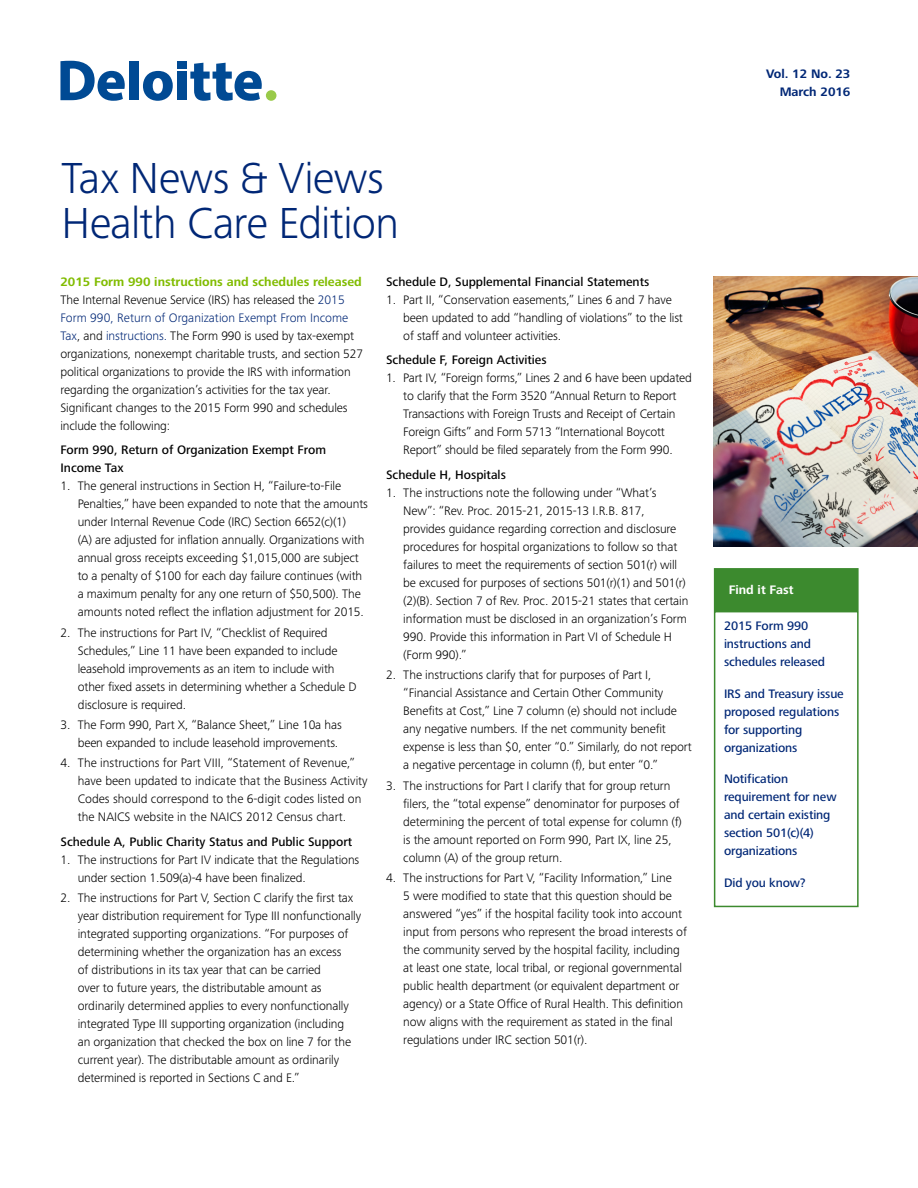
<style>
.page{position:relative;width:918px;height:1188px;background:#fff}
.page>*{position:absolute;margin:0;border:0;box-sizing:border-box;transform-origin:0 0}
.t1{font:300 45px/45px "Frutiger Next Pro";letter-spacing:-.015em;color:#002776}
.t2{font:300 12.75px/18px "Frutiger Next Pro";letter-spacing:-.01em;color:#000}
.t3{font:500 12.75px/18px "Frutiger Next Pro";letter-spacing:-.01em;color:#002776}
.t4{font:500 12.75px/18px "Frutiger Next Pro";color:#000}
.t5{font:700 12.75px/18px "Frutiger Next Pro";color:#002776;text-align:right}
.t6{font:700 12.75px "Frutiger Next Pro";color:#fff}
.s1{font-weight:700;color:#81bc00}
.s2{color:#002776}
</style>
<div class="page">
<div style="left:129px;top:61px;width:10px;height:39px;background:#004a94"></div>
<svg style="left:143px;top:71px;width:30px;height:30px"></svg>
<div style="left:177px;top:72px;width:9px;height:28px;background:#004a94"></div>
<div style="left:177px;top:61px;width:9px;height:8px;background:#004a94"></div>
<svg style="left:190px;top:63px;width:72px;height:38px"></svg>
<div style="left:266px;top:90px;width:10px;height:11px;background:#99ca49;border-radius:50%"></div>
<svg style="left:60px;top:61px;width:65px;height:40px"></svg>
<div style="left:714px;top:611px;width:145px;height:296px;border:2px solid #3c8a2e"></div>
<div style="left:715px;top:569px;width:143px;height:41px;background:#3c8a2e"></div>
<div style="left:714px;top:568px;width:145px;height:43px;border:2px solid #3c8a2e"></div>
<img style="left:714px;top:276px;width:204px;height:270px">
<h1 class="t1" style="left:62px;top:155px;width:339px">Tax News &amp; Views<br>Health Care Edition</h1>
<p class="t2" style="left:60px;top:272px;width:304px"><span class="s1">2015 Form 990 instructions and schedules released </span>The Internal Revenue Service (IRS) has released the <span class="s2">2015<br>Form 990, Return of Organization Exempt From Income Tax</span>, and <span class="s2">instructions.</span> The Form 990 is used by tax-exempt organizations, nonexempt charitable trusts, and section 527 political organizations to provide the IRS with information regarding the organization’s activities for the tax year.<br>Significant changes to the 2015 Form 990 and schedules include the following:</p>
<p class="t4" style="left:60px;top:441px;width:267px">Form 990, Return of Organization Exempt From<br>Income Tax</p>
<p class="t2" style="left:78px;top:477px;width:292px;text-indent:-17px">1. The general instructions in Section H, “Failure-to-File Penalties,” have been expanded to note that the amounts under Internal Revenue Code (IRC) Section 6652(c)(1)<br>(A) are adjusted for inflation annually. Organizations with annual gross receipts exceeding $1,015,000 are subject to a penalty of $100 for each day failure continues (with a maximum penalty for any one return of $50,500). The amounts noted reflect the inflation adjustment for 2015.</p>
<p class="t2" style="left:78px;top:623px;width:280px;text-indent:-17px">2. The instructions for Part IV, “Checklist of Required Schedules,” Line 11 have been expanded to include leasehold improvements as an item to include with other fixed assets in determining whether a Schedule D disclosure is required.</p>
<p class="t2" style="left:60px;top:716px;width:283px;text-align:right">3. The Form 990, Part X, “Balance Sheet,” Line 10a has been expanded to include leasehold improvements.</p>
<p class="t2" style="left:78px;top:754px;width:292px;text-indent:-17px">4. The instructions for Part VIII, “Statement of Revenue,” have been updated to indicate that the Business Activity Codes should correspond to the 6-digit codes listed on the NAICS website in the NAICS 2012 Census chart.</p>
<p class="t4" style="left:60px;top:832px;width:293px">Schedule A, Public Charity Status and Public Support</p>
<p class="t2" style="left:78px;top:850px;width:283px;text-indent:-17px">1. The instructions for Part IV indicate that the Regulations under section 1.509(a)-4 have been finalized.</p>
<p class="t2" style="left:78px;top:889px;width:285px;text-indent:-17px">2. The instructions for Part V, Section C clarify the first tax year distribution requirement for Type III nonfunctionally integrated supporting organizations. “For purposes of determining whether the organization has an excess<br>of distributions in its tax year that can be carried<br>over to future years, the distributable amount as ordinarily determined applies to every nonfunctionally integrated Type III supporting organization (including<br>an organization that checked the box on line 7 for the current year). The distributable amount as ordinarily determined is reported in Sections C and E.”</p>
<p class="t4" style="left:386px;top:272px;width:265px">Schedule D, Supplemental Financial Statements</p>
<p class="t2" style="left:403px;top:290px;width:281px;text-indent:-17px">1. Part II, “Conservation easements,” Lines 6 and 7 have been updated to add “handling of violations” to the list of staff and volunteer activities.</p>
<p class="t4" style="left:386px;top:351px;width:162px">Schedule F, Foreign Activities</p>
<p class="t2" style="left:403px;top:369px;width:290px;text-indent:-17px">1. Part IV, “Foreign forms,” Lines 2 and 6 have been updated to clarify that the Form 3520 “Annual Return to Report Transactions with Foreign Trusts and Receipt of Certain Foreign Gifts” and Form 5713 “International Boycott Report” should be filed separately from the Form 990.</p>
<p class="t4" style="left:386px;top:466px;width:121px">Schedule H, Hospitals</p>
<p class="t2" style="left:403px;top:484px;width:287px;text-indent:-17px">1. The instructions note the following under “What’s New”: “Rev. Proc. 2015-21, 2015-13 I.R.B. 817, provides guidance regarding correction and disclosure procedures for hospital organizations to follow so that failures to meet the requirements of section 501(r) will be excused for purposes of sections 501(r)(1) and 501(r) (2)(B). Section 7 of Rev. Proc. 2015-21 states that certain information must be disclosed in an organization’s Form 990. Provide this information in Part VI of Schedule H (Form 990).”</p>
<p class="t2" style="left:403px;top:666px;width:290px;text-indent:-17px">2. The instructions clarify that for purposes of Part I, “Financial Assistance and Certain Other Community Benefits at Cost,” Line 7 column (e) should not include any negative numbers. If the net community benefit expense is less than $0, enter “0.” Similarly, do not report a negative percentage in column (f), but enter “0.”</p>
<p class="t2" style="left:403px;top:776px;width:280px;text-indent:-17px">3. The instructions for Part I clarify that for group return filers, the “total expense” denominator for purposes of determining the percent of total expense for column (f) is the amount reported on Form 990, Part IX, line 25, column (A) of the group return.</p>
<p class="t2" style="left:403px;top:869px;width:285px;text-indent:-17px">4. The instructions for Part V, “Facility Information,” Line<br>5 were modified to state that this question should be answered “yes” if the hospital facility took into account input from persons who represent the broad interests of the community served by the hospital facility, including at least one state, local tribal, or regional governmental public health department (or equivalent department or agency) or a State Office of Rural Health. This definition now aligns with the requirement as stated in the final regulations under IRC section 501(r).</p>
<p class="t5" style="left:766px;top:64px;width:86px">Vol. 12 No. 23<br>March 2016</p>
<p class="t6" style="left:729px;top:583px;width:66px">Find it Fast</p>
<p class="t3" style="left:724px;top:617px;width:103px">2015 Form 990 instructions and schedules released</p>
<p class="t3" style="left:724px;top:685px;width:121px">IRS and Treasury issue proposed regulations for supporting organizations</p>
<p class="t3" style="left:724px;top:770px;width:114px">Notification requirement for new and certain existing section 501(c)(4) organizations</p>
<p class="t3" style="left:724px;top:874px;width:83px">Did you know?</p>
</div>
